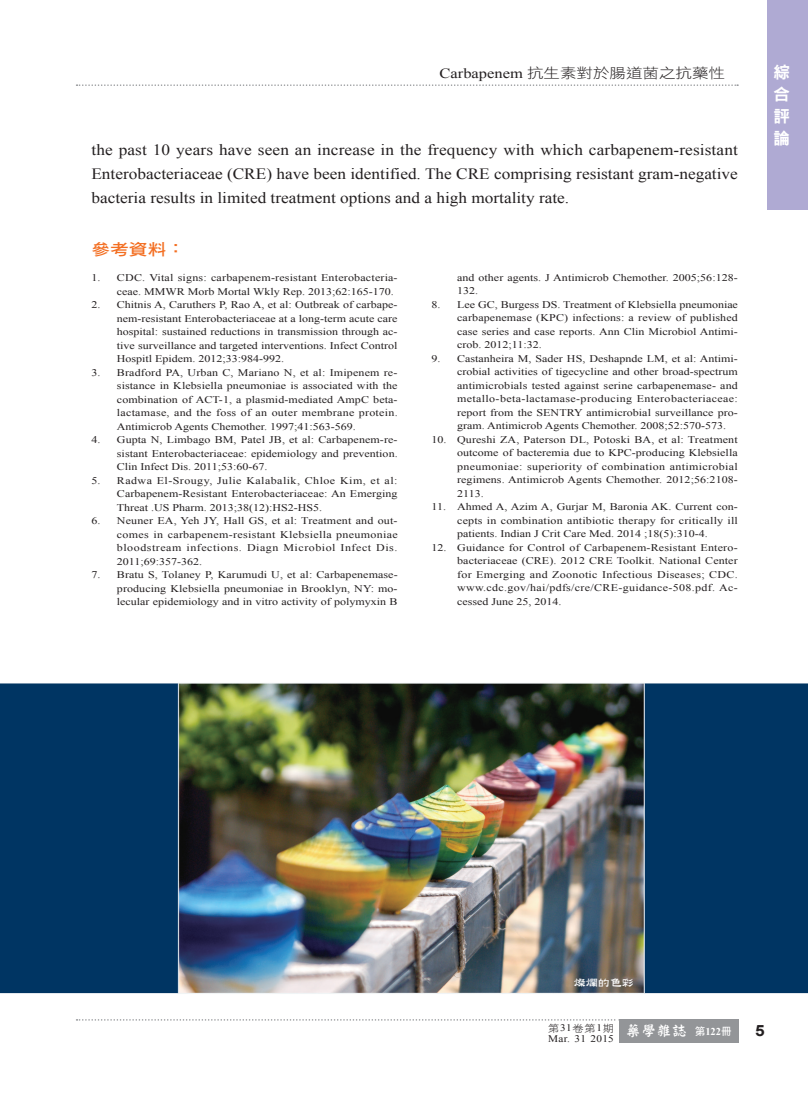
<style>
.page{position:relative;width:808px;height:1106px;background:#fff}
.page>*{position:absolute;margin:0;border:0;box-sizing:border-box;transform-origin:0 0}
.t1{font:16.5px/22px "DF Hei Std W9";color:#fff;text-align:justify}
._03-大標壹{font:15.9px "DF Hei Std W7";color:#f36e21;scale:1.18 1}
.英文摘要-內文{font:15.75px/24px "Times New Roman";color:#231f20;text-align:justify;scale:1.1 1}
.t2{font:700 15.6px "Arial";color:#231f20;scale:1.11 1}
.t3{font:14.1px "DF Hei Std W3";color:#231f20;scale:1.18 1}
.t4{font:13.95px "Yankai EG Heavy Big 5";color:#fff}
.t5{font:12px "DF Li Shu Std W7";color:#fff}
.參考資料-內文{font:10.2px/13.5px "Times New Roman";color:#231f20;text-align:justify;scale:1.18 1}
.參考資料-內文-2{font:10.2px "Times New Roman";letter-spacing:.03em;color:#231f20;scale:1.11 1}
.t6{font:10.2px "DF Hei Std W3";color:#231f20;scale:1.11 1}
.s1{font-family:"Times New Roman"}
.s2{font-family:"Times New Roman";font-size:10.05px}
.s3{font-family:"DF Hei Std W7";font-size:10.5px}
.s4{font-family:"Times New Roman";font-weight:700;font-size:10.5px}
</style>
<div class="page">
<svg style="left:77px;top:84px;width:661px;height:2px"></svg>
<svg style="left:77px;top:1019px;width:542px;height:1px"></svg>
<div style="left:619px;top:1019px;width:119px;height:23px;background:#939598"></div>
<div style="left:767px;top:0;width:41px;height:209px;background:#afaad3"></div>
<img style="left:0;top:683px;width:808px;height:311px">
<h3 class="t3" style="left:439px;top:65px;width:243px"><span class="s1">Carbapenem</span> 抗生素對於腸道菌之抗藥性</h3>
<p class="英文摘要-內文" style="left:91px;top:137px;width:589px">the past 10 years have seen an increase in the frequency with which carbapenem-resistant Enterobacteriaceae (CRE) have been identified. The CRE comprising resistant gram-negative bacteria results in limited treatment options and a high mortality rate.</p>
<p class="_03-大標壹" style="left:91px;top:240px;width:81px">參考資料：</p>
<p class="參考資料-內文" style="left:117px;top:271px;width:239px;text-indent:-26px">1. CDC. Vital signs: carbapenem-resistant Enterobacteria&shy;ceae. MMWR Morb Mortal Wkly Rep. 2013;62:165-170.</p>
<p class="參考資料-內文" style="left:117px;top:298px;width:239px;text-indent:-26px">2. Chitnis A, Caruthers P, Rao A, et al: Outbreak of carbape&shy;nem-resistant Enterobacteriaceae at a long-term acute care hospital: sustained reductions in transmission through ac&shy;tive surveillance and targeted interventions. Infect Control Hospitl Epidem. 2012;33:984-992.</p>
<p class="參考資料-內文" style="left:117px;top:365px;width:239px;text-indent:-26px">3. Bradford PA, Urban C, Mariano N, et al: Imipenem re&shy;sistance in Klebsiella pneumoniae is associated with the combination of ACT-1, a plasmid-mediated AmpC beta&shy;lactamase, and the foss of an outer membrane protein.<br>Antimicrob Agents Chemother. 1997;41:563-569.</p>
<p class="參考資料-內文" style="left:117px;top:433px;width:239px;text-indent:-26px">4. Gupta N, Limbago BM, Patel JB, et al: Carbapenem-re&shy;sistant Enterobacteriaceae: epidemiology and prevention.<br>Clin Infect Dis. 2011;53:60-67.</p>
<p class="參考資料-內文" style="left:117px;top:473px;width:239px;text-indent:-26px">5. Radwa El-Srougy, Julie Kalabalik, Chloe Kim, et al:<br>Carbapenem-Resistant Enterobacteriaceae: An Emerging Threat .US Pharm. 2013;38(12):HS2-HS5.</p>
<p class="參考資料-內文" style="left:117px;top:514px;width:239px;text-indent:-26px">6. Neuner EA, Yeh JY, Hall GS, et al: Treatment and out&shy;comes in carbapenem-resistant Klebsiella pneumoniae bloodstream infections. Diagn Microbiol Infect Dis.<br>2011;69:357-362.</p>
<p class="參考資料-內文" style="left:117px;top:568px;width:239px;text-indent:-26px">7. Bratu S, Tolaney P, Karumudi U, et al: Carbapenemase&shy;producing Klebsiella pneumoniae in Brooklyn, NY: mo&shy;lecular epidemiology and in vitro activity of polymyxin B</p>
<p class="參考資料-內文" style="left:457px;top:270px;width:239px">and other agents. J Antimicrob Chemother. 2005;56:128-<br>132.</p>
<p class="參考資料-內文" style="left:457px;top:297px;width:239px;text-indent:-26px">8. Lee GC, Burgess DS. Treatment of Klebsiella pneumoniae carbapenemase (KPC) infections: a review of published case series and case reports. Ann Clin Microbiol Antimi&shy;crob. 2012;11:32.</p>
<p class="參考資料-內文" style="left:457px;top:351px;width:239px;text-indent:-26px">9. Castanheira M, Sader HS, Deshapnde LM, et al: Antimi&shy;crobial activities of tigecycline and other broad-spectrum antimicrobials tested against serine carbapenemase- and metallo-beta-lactamase-producing Enterobacteriaceae: report from the SENTRY antimicrobial surveillance pro&shy;gram. Antimicrob Agents Chemother. 2008;52:570-573.</p>
<p class="參考資料-內文" style="left:457px;top:432px;width:239px;text-indent:-26px">10. Qureshi ZA, Paterson DL, Potoski BA, et al: Treatment outcome of bacteremia due to KPC-producing Klebsiella pneumoniae: superiority of combination antimicrobial regimens. Antimicrob Agents Chemother. 2012;56:2108- 2113.</p>
<p class="參考資料-內文" style="left:457px;top:500px;width:239px;text-indent:-26px">11. Ahmed A, Azim A, Gurjar M, Baronia AK. Current con&shy;cepts in combination antibiotic therapy for critically ill patients. Indian J Crit Care Med. 2014 ;18(5):310-4.</p>
<p class="參考資料-內文" style="left:457px;top:540px;width:239px;text-indent:-26px">12. Guidance for Control of Carbapenem-Resistant Entero&shy;bacteriaceae (CRE). 2012 CRE Toolkit. National Center for Emerging and Zoonotic Infectious Diseases; CDC. www.cdc.gov/hai/pdfs/cre/CRE-guidance-508.pdf. Ac&shy;cessed June 25, 2014.</p>
<h1 class="t1" style="left:773px;top:60px;width:17px">綜合評論</h1>
<p class="t5" style="left:574px;top:976px;width:61px">燦爛的色彩</p>
<p class="t6" style="left:548px;top:1022px;width:61px">第<span class="s2">31</span>卷第<span class="s2">1</span>期</p>
<p class="參考資料-內文-2" style="left:548px;top:1031px;width:61px">Mar. 31 2015</p>
<h3 class="t4" style="left:626px;top:1023px;width:107px">藥學雜誌 <span class="s3">第</span><span class="s4">122</span><span class="s3">冊</span></h3>
<h3 class="t2" style="left:755px;top:1020px;width:10px">5</h3>
</div>
